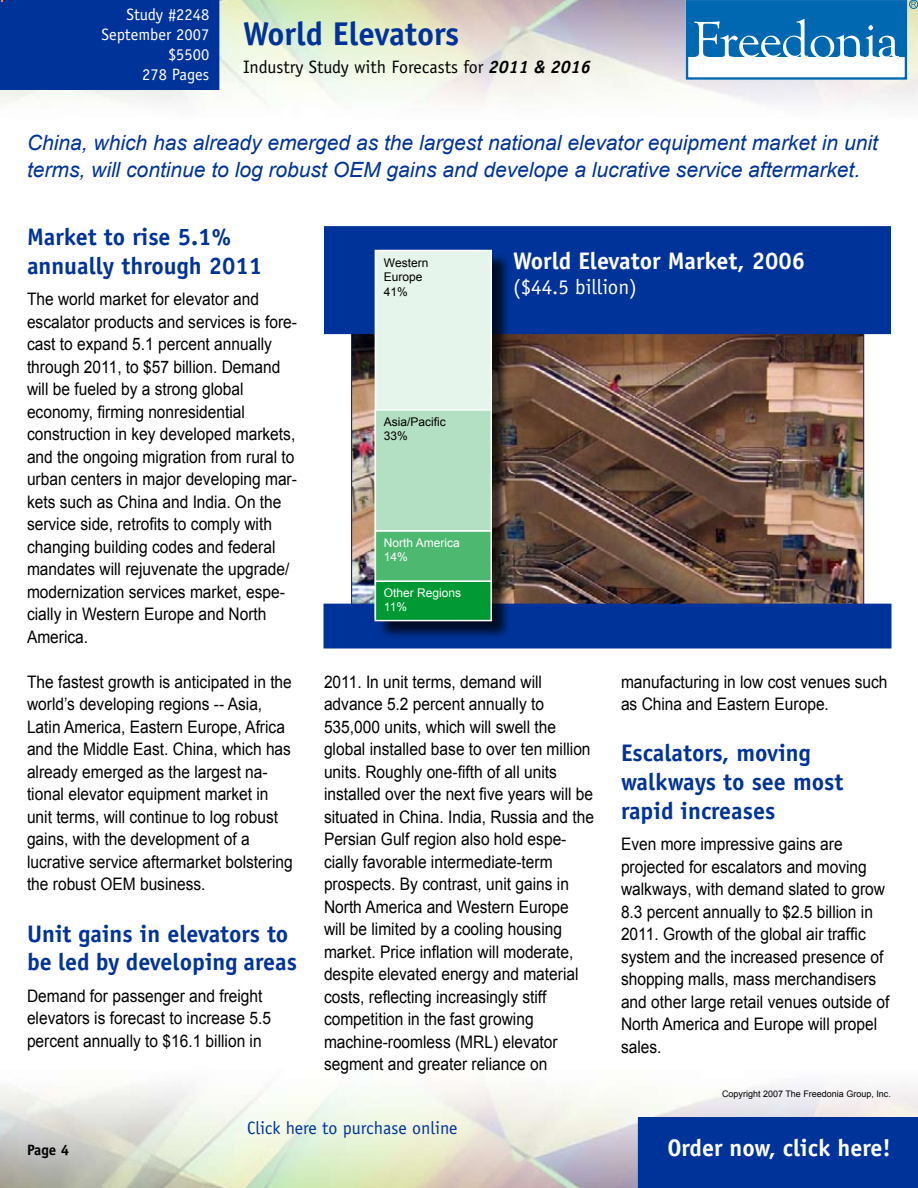
<style>
.page{position:relative;width:918px;height:1188px;background:#fff}
.page>*{position:absolute;margin:0;border:0;box-sizing:border-box;transform-origin:0 0}
.t1{font:700 33px "Officina Sans";color:#039}
.t2{font:700 24px/28.8px "Officina Sans";color:#039}
.t3{font:700 24px "Officina Sans";color:#fff}
.t4{font:italic 21px/27px "Arial";color:#039}
.t5{font:21px "Officina Sans";color:#fff}
.t6{font:18px "Officina Sans";color:#000}
.t7{font:18px "Officina Sans";color:#039}
.t8{font:17.25px/22.5px "Arial";color:#000;scale:.9 1}
.t9{font:16.5px/19.8px "Officina Sans";color:#fff;text-align:right}
.t10{font:700 15px "Officina Sans";color:#000}
.t11{font:12px/14.2px "Arial";color:#000}
.t12{font:12px/14.2px "Arial";color:#fff}
.t13{font:9px "Arial";color:#000}
.s1{font-weight:700;font-style:italic}
</style>
<div class="page">
<div style="left:638px;top:1117px;width:280px;height:71px;background:#039"></div>
<div style="left:686px;top:0;width:221px;height:80px;border:2px solid #0067b1"></div>
<div style="left:687px;top:1px;width:218px;height:56px;background:#0067b1"></div>
<svg style="left:694px;top:19px;width:205px;height:38px"></svg>
<div style="left:909px;top:0;width:9px;height:9px;border:1px solid #0067b1;border-radius:50%"></div>
<svg style="left:911px;top:2px;width:5px;height:5px"></svg>
<div style="left:0;top:0;width:219px;height:90px;background:#039"></div>
<img style="left:353px;top:334px;width:509px;height:270px">
<div style="left:325px;top:227px;width:565px;height:106px;background:#039"></div>
<div style="left:324px;top:226px;width:567px;height:108px;border:2px solid #039"></div>
<div style="left:324px;top:604px;width:567px;height:44px;background:#039"></div>
<div style="left:376px;top:251px;width:136px;height:391px;background:#000;opacity:.75"></div>
<div style="left:375px;top:250px;width:116px;height:369px;background:#e6f5eb"></div>
<div style="left:375px;top:250px;width:117px;height:370px;border:2px solid #fff"></div>
<div style="left:375px;top:410px;width:116px;height:121px;background:#b3e0c2"></div>
<div style="left:375px;top:409px;width:117px;height:123px;border:2px solid #fff"></div>
<div style="left:375px;top:531px;width:116px;height:50px;background:#4db870"></div>
<div style="left:375px;top:530px;width:117px;height:52px;border:2px solid #fff"></div>
<div style="left:375px;top:581px;width:116px;height:40px;background:#093"></div>
<div style="left:375px;top:580px;width:117px;height:41px;border:2px solid #fff"></div>
<p class="t9" style="left:101px;top:5px;width:109px">Study #2248<br>September 2007 $5500<br>278 Pages</p>
<h1 class="t1" style="left:243px;top:13px;width:218px">World Elevators</h1>
<p class="t6" style="left:243px;top:57px;width:349px">Industry Study with Forecasts for <span class="s1">2011 &amp; 2016</span></p>
<p class="t4" style="left:27px;top:130px;width:852px">China, which has already emerged as the largest national elevator equipment market in unit terms, will continue to log robust OEM gains and develope a lucrative service aftermarket.</p>
<h2 class="t2" style="left:27px;top:222px;width:237px">Market to rise 5.1% annually through 2011</h2>
<p class="t8" style="left:27px;top:288px;width:301px">The world market for elevator and escalator products and services is fore&shy;cast to expand 5.1 percent annually through 2011, to $57 billion. Demand will be fueled by a strong global economy, firming nonresidential construction in key developed markets, and the ongoing migration from rural to urban centers in major developing mar&shy;kets such as China and India. On the service side, retrofits to comply with changing building codes and federal mandates will rejuvenate the upgrade/ modernization services market, espe&shy;cially in Western Europe and North America.</p>
<p class="t8" style="left:27px;top:671px;width:297px">The fastest growth is anticipated in the world’s developing regions -- Asia, Latin America, Eastern Europe, Africa and the Middle East. China, which has already emerged as the largest na&shy;tional elevator equipment market in unit terms, will continue to log robust gains, with the development of a lucrative service aftermarket bolstering the robust OEM business.</p>
<h2 class="t2" style="left:27px;top:919px;width:271px">Unit gains in elevators to be led by developing areas</h2>
<p class="t8" style="left:27px;top:985px;width:273px">Demand for passenger and freight elevators is forecast to increase 5.5 percent annually to $16.1 billion in</p>
<p class="t11" style="left:384px;top:256px;width:46px">Western<br>Europe<br>41%</p>
<p class="t11" style="left:384px;top:415px;width:64px">Asia/Pacific<br>33%</p>
<p class="t12" style="left:384px;top:536px;width:78px">North America<br>14%</p>
<p class="t12" style="left:384px;top:586px;width:79px">Other Regions<br>11%</p>
<h2 class="t3" style="left:513px;top:245px;width:294px">World Elevator Market, 2006</h2>
<p class="t5" style="left:513px;top:274px;width:126px">($44.5 billion)</p>
<p class="t8" style="left:324px;top:670px;width:302px">2011. In unit terms, demand will advance 5.2 percent annually to 535,000 units, which will swell the global installed base to over ten million units. Roughly one-fifth of all units installed over the next five years will be situated in China. India, Russia and the Persian Gulf region also hold espe&shy;cially favorable intermediate-term prospects. By contrast, unit gains in North America and Western Europe will be limited by a cooling housing market. Price inflation will moderate, despite elevated energy and material costs, reflecting increasingly stiff competition in the fast growing machine-roomless (MRL) elevator segment and greater reliance on</p>
<p class="t8" style="left:621px;top:670px;width:298px">manufacturing in low cost venues such as China and Eastern Europe.</p>
<h2 class="t2" style="left:621px;top:739px;width:224px">Escalators, moving walkways to see most rapid increases</h2>
<p class="t8" style="left:621px;top:833px;width:300px">Even more impressive gains are projected for escalators and moving walkways, with demand slated to grow 8.3 percent annually to $2.5 billion in 2011. Growth of the global air traffic system and the increased presence of shopping malls, mass merchandisers and other large retail venues outside of North America and Europe will propel sales.</p>
<p class="t13" style="left:722px;top:1088px;width:170px">Copyright 2007 The Freedonia Group, Inc.</p>
<p class="t7" style="left:247px;top:1117px;width:212px">Click here to purchase online</p>
<p class="t10" style="left:27px;top:1140px;width:31px">Page</p>
<h2 class="t3" style="left:667px;top:1133px;width:225px">Order now, click here!</h2>
</div>
